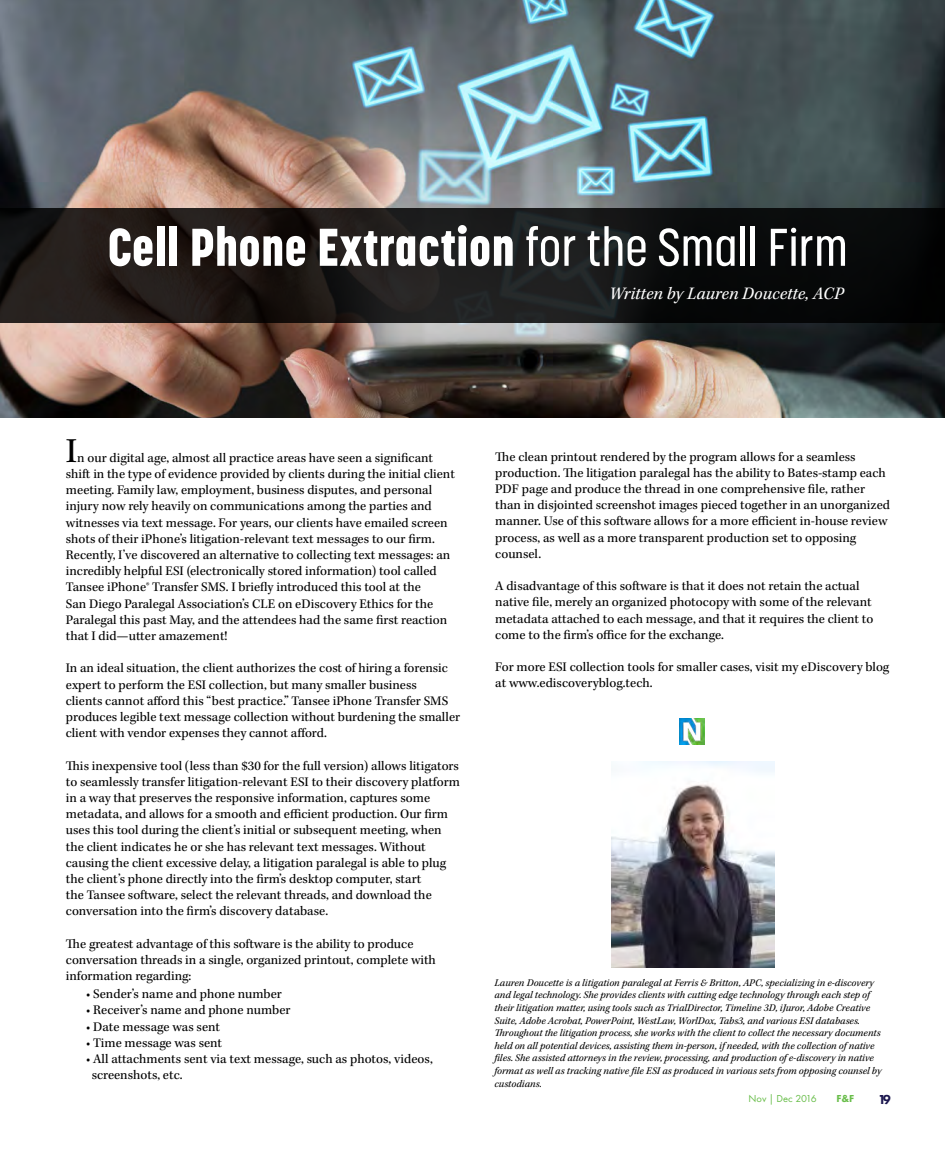
<style>
.page{position:relative;width:945px;height:1161px;background:#fff}
.page>*{position:absolute;margin:0;border:0;box-sizing:border-box;transform-origin:0 0}
.t1{font:800 52.5px "Korolev Condensed";color:#fff}
.t2{font:36px "Kepler Std";color:#000}
.t3{font:italic 18px "Kepler Std";color:#fff}
.t4{font:13.5px/16.2px "Kepler Std";color:#000}
.t5{font:800 13.5px "Futura PT";color:#1b174e}
.t6{font:italic 10.5px/12.6px "Kepler Std";color:#000}
.t7{font:10.5px "Futura PT";color:#68bd49}
.t8{font:800 10.5px "Futura PT";color:#68bd49}
.s1{font-weight:500}
</style>
<div class="page">
<img style="left:1px;top:0;width:944px;height:417px">
<svg style="left:1px;top:208px;width:944px;height:115px;background:#161514"></svg>
<img style="left:611px;top:762px;width:163px;height:206px">
<img style="left:679px;top:719px;width:26px;height:25px">
<img style="left:0;top:0;width:1px;height:1161px">
<h1 class="t1" style="left:108px;top:217px;width:742px">Cell Phone Extraction <span class="s1">for the Small Firm</span></h1>
<h3 class="t3" style="left:609px;top:283px;width:236px">Written by Lauren Doucette, ACP</h3>
<h2 class="t2" style="left:66px;top:430px;width:13px">I</h2>
<p class="t4" style="left:66px;top:450px;width:391px;text-indent:11px">n our digital age, almost all practice areas have seen a significant shift in the type of evidence provided by clients during the initial client meeting. Family law, employment, business disputes, and personal injury now rely heavily on communications among the parties and witnesses via text message. For years, our clients have emailed screen shots of their iPhone’s litigation-relevant text messages to our firm.<br>Recently, I’ve discovered an alternative to collecting text messages: an incredibly helpful ESI (electronically stored information) tool called Tansee iPhone® Transfer SMS. I briefly introduced this tool at the<br>San Diego Paralegal Association’s CLE on eDiscovery Ethics for the Paralegal this past May, and the attendees had the same first reaction that I did—utter amazement!</p>
<p class="t4" style="left:66px;top:661px;width:396px">In an ideal situation, the client authorizes the cost of hiring a forensic expert to perform the ESI collection, but many smaller business<br>clients cannot afford this “best practice.” Tansee iPhone Transfer SMS produces legible text message collection without burdening the smaller client with vendor expenses they cannot afford.</p>
<p class="t4" style="left:66px;top:758px;width:396px">This inexpensive tool (less than $30 for the full version) allows litigators to seamlessly transfer litigation-relevant ESI to their discovery platform in a way that preserves the responsive information, captures some metadata, and allows for a smooth and efficient production. Our firm uses this tool during the client’s initial or subsequent meeting, when the client indicates he or she has relevant text messages. Without causing the client excessive delay, a litigation paralegal is able to plug the client’s phone directly into the firm’s desktop computer, start<br>the Tansee software, select the relevant threads, and download the conversation into the firm’s discovery database.</p>
<p class="t4" style="left:66px;top:936px;width:371px">The greatest advantage of this software is the ability to produce conversation threads in a single, organized printout, complete with information regarding:</p>
<p class="t4" style="left:86px;top:986px;width:197px">• Sender’s name and phone number</p>
<p class="t4" style="left:86px;top:1003px;width:206px">• Receiver’s name and phone number</p>
<p class="t4" style="left:86px;top:1019px;width:135px">• Date message was sent</p>
<p class="t4" style="left:86px;top:1035px;width:138px">• Time message was sent</p>
<p class="t4" style="left:92px;top:1051px;width:343px;text-indent:-6px">• All attachments sent via text message, such as photos, videos, screenshots, etc.</p>
<p class="t4" style="left:495px;top:449px;width:396px">The clean printout rendered by the program allows for a seamless production. The litigation paralegal has the ability to Bates-stamp each PDF page and produce the thread in one comprehensive file, rather than in disjointed screenshot images pieced together in an unorganized manner. Use of this software allows for a more efficient in-house review process, as well as a more transparent production set to opposing counsel.</p>
<p class="t4" style="left:495px;top:578px;width:380px">A disadvantage of this software is that it does not retain the actual native file, merely an organized photocopy with some of the relevant metadata attached to each message, and that it requires the client to come to the firm’s office for the exchange.</p>
<p class="t4" style="left:495px;top:659px;width:396px">For more ESI collection tools for smaller cases, visit my eDiscovery blog at www.ediscoveryblog.tech.</p>
<p class="t6" style="left:495px;top:977px;width:389px">Lauren Doucette is a litigation paralegal at Ferris &amp; Britton, APC, specializing in e-discovery and legal technology. She provides clients with cutting edge technology through each step of their litigation matter, using tools such as TrialDirector, Timeline 3D, iJuror, Adobe Creative Suite, Adobe Acrobat, PowerPoint, WestLaw, WorlDox, Tabs3, and various ESI databases.<br>Throughout the litigation process, she works with the client to collect the necessary documents held on all potential devices, assisting them in-person, if needed, with the collection of native files. She assisted attorneys in the review, processing, and production of e-discovery in native format as well as tracking native file ESI as produced in various sets from opposing counsel by custodians.</p>
<p class="t7" style="left:748px;top:1092px;width:70px">Nov | Dec 2016</p>
<p class="t8" style="left:836px;top:1091px;width:19px">F&amp;F</p>
<p class="t5" style="left:878px;top:1091px;width:14px">19</p>
</div>
